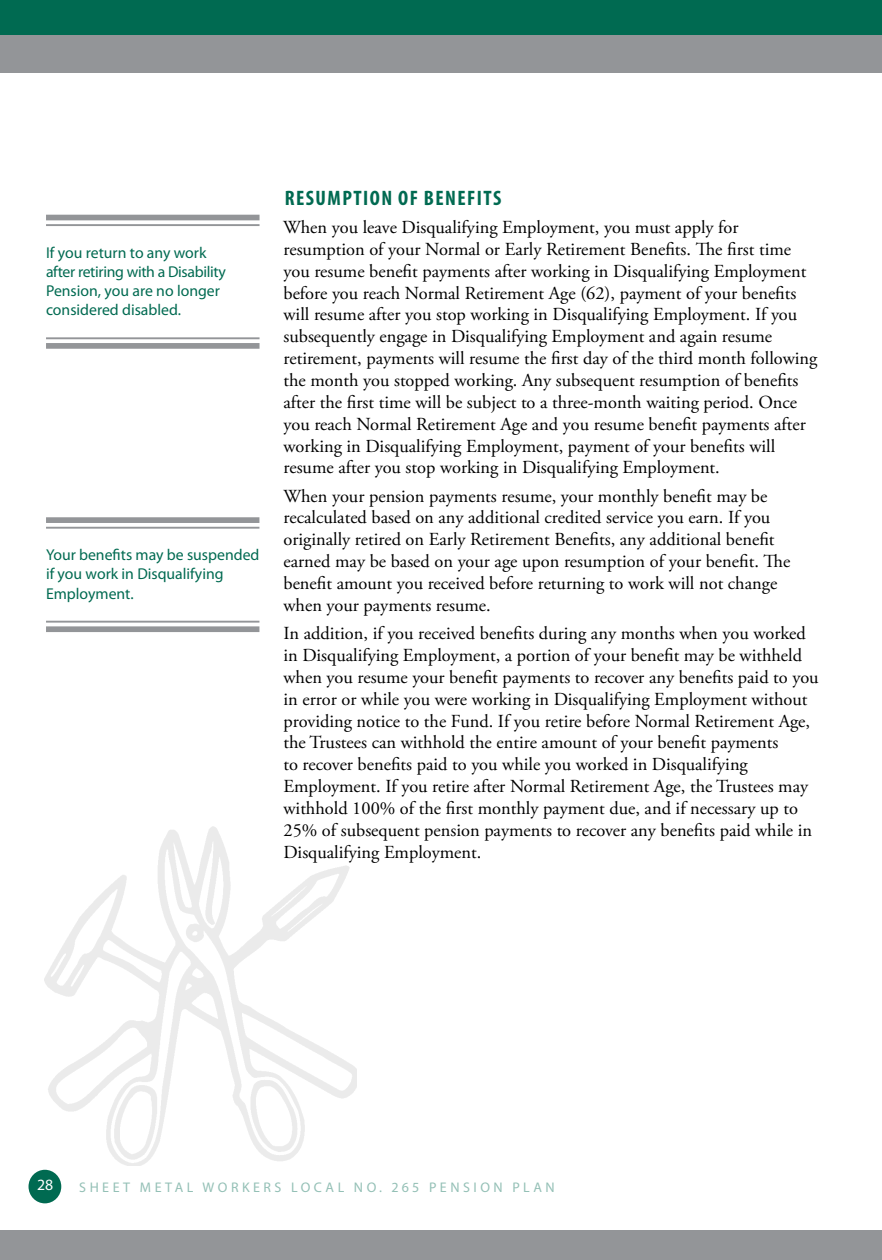
<style>
.page{position:relative;width:882px;height:1260px;background:#fff}
.page>*{position:absolute;margin:0;border:0;box-sizing:border-box;transform-origin:0 0}
.t1{font:700 condensed 21px "Myriad Pro";letter-spacing:.07em;color:#006a51}
.t2{font:18.38px/21.9px "Adobe Garamond Pro";color:#000}
.t3{font:15.75px/19.2px "Myriad Pro";color:#006a51}
.t4{font:15.75px "Myriad Pro";color:#fff}
.t5{font:14px "Myriad Pro";letter-spacing:.25em;color:#94c0b6}
</style>
<div class="page">
<div style="left:0;top:0;width:882px;height:35px;background:#006a51"></div>
<div style="left:0;top:35px;width:882px;height:38px;background:#939598"></div>
<div style="left:29px;top:1170px;width:32px;height:33px;background:#006a51;border-radius:50%"></div>
<div style="left:0;top:1230px;width:882px;height:30px;background:#939598"></div>
<div style="left:46px;top:215px;width:214px;height:5px;background:#939598"></div>
<hr style="left:46px;top:224px;width:214px;height:2px;background:#939598">
<hr style="left:46px;top:337px;width:214px;height:2px;background:#939598">
<div style="left:46px;top:343px;width:214px;height:6px;background:#939598"></div>
<div style="left:46px;top:517px;width:213px;height:6px;background:#939598"></div>
<hr style="left:46px;top:527px;width:213px;height:2px;background:#939598">
<hr style="left:46px;top:621px;width:213px;height:2px;background:#939598">
<div style="left:46px;top:626px;width:213px;height:6px;background:#939598"></div>
<img style="left:45px;top:826px;width:312px;height:339px">
<p class="t3" style="left:46px;top:242px;width:181px">If you return to any work after retiring with a Disability<br>Pension, you are no longer considered disabled.</p>
<p class="t3" style="left:46px;top:545px;width:215px">Your benefits may be suspended if you work in Disqualifying<br>Employment.</p>
<p class="t1" style="left:285px;top:185px;width:218px">RESUMPTION OF BENEFITS</p>
<p class="t2" style="left:283px;top:217px;width:536px">When you leave Disqualifying Employment, you must apply for resumption of your Normal or Early Retirement Benefits. The first time you resume benefit payments after working in Disqualifying Employment before you reach Normal Retirement Age (62), payment of your benefits will resume after you stop working in Disqualifying Employment. If you subsequently engage in Disqualifying Employment and again resume retirement, payments will resume the first day of the third month following the month you stopped working. Any subsequent resumption of benefits after the first time will be subject to a three-month waiting period. Once you reach Normal Retirement Age and you resume benefit payments after working in Disqualifying Employment, payment of your benefits will resume after you stop working in Disqualifying Employment.</p>
<p class="t2" style="left:284px;top:486px;width:508px">When your pension payments resume, your monthly benefit may be recalculated based on any additional credited service you earn. If you originally retired on Early Retirement Benefits, any additional benefit earned may be based on your age upon resumption of your benefit. The benefit amount you received before returning to work will not change when your payments resume.</p>
<p class="t2" style="left:284px;top:623px;width:537px">In addition, if you received benefits during any months when you worked in Disqualifying Employment, a portion of your benefit may be withheld when you resume your benefit payments to recover any benefits paid to you in error or while you were working in Disqualifying Employment without providing notice to the Fund. If you retire before Normal Retirement Age, the Trustees can withhold the entire amount of your benefit payments<br>to recover benefits paid to you while you worked in Disqualifying Employment. If you retire after Normal Retirement Age, the Trustees may withhold 100% of the first monthly payment due, and if necessary up to 25% of subsequent pension payments to recover any benefits paid while in Disqualifying Employment.</p>
<p class="t4" style="left:37px;top:1175px;width:18px">28</p>
<p class="t5" style="left:79px;top:1178px;width:372px">sheet metal workers local no. 265 PENS</p>
<p class="t5" style="left:473px;top:1178px;width:19px">I ON</p>
<p class="t5" style="left:512px;top:1178px;width:44px">p lan</p>
</div>
